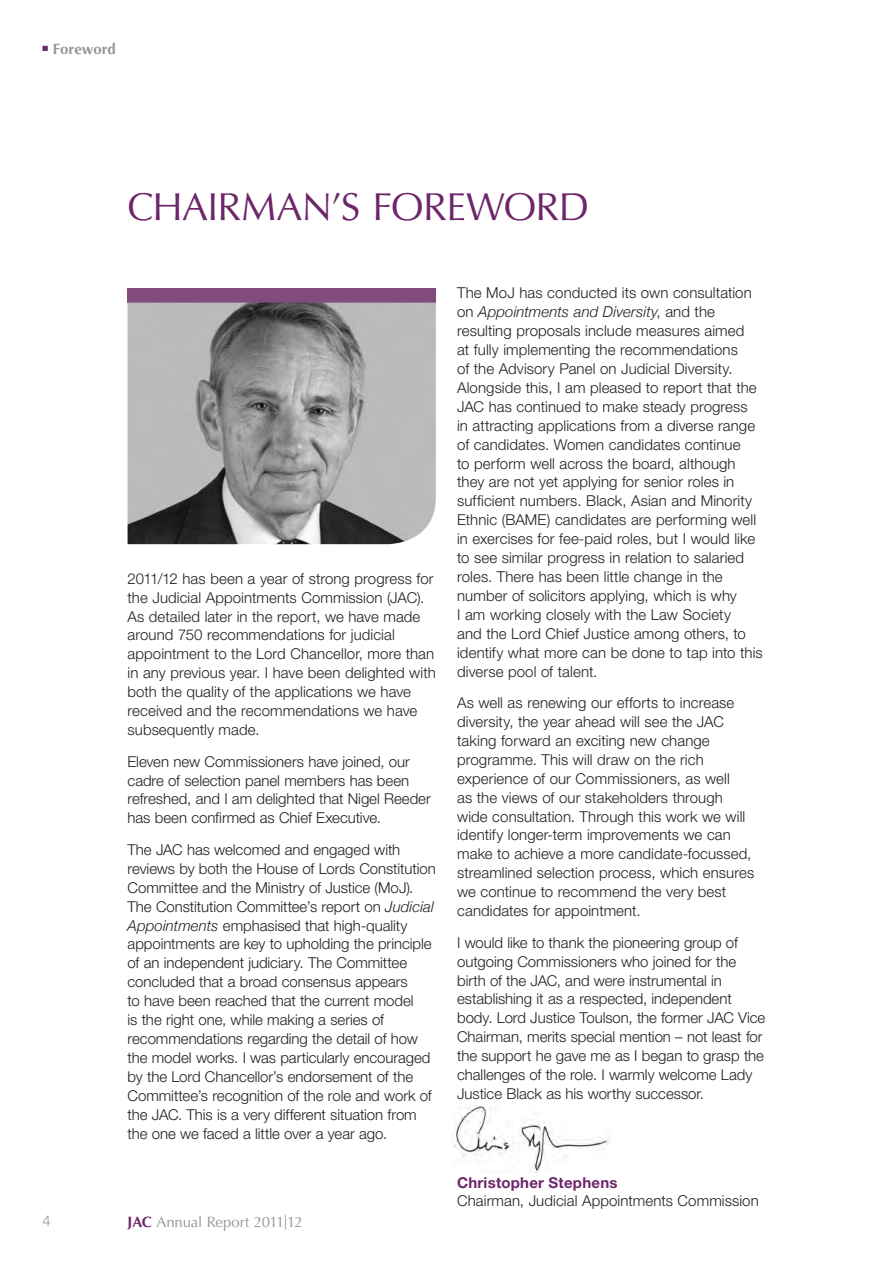
<style>
.page{position:relative;width:893px;height:1263px;background:#fff}
.page>*{position:absolute;margin:0;border:0;box-sizing:border-box;transform-origin:0 0}
.Chapter_head{font:39px "Optima LT Std";letter-spacing:-.015em;color:#6c2669}
.BODY_COPY{font:300 15px/18.9px "Helvetica Neue LT Pro";color:#231f20}
.ACCOUNT_copy{font:300 15px "Helvetica Neue LT Pro";letter-spacing:.005em;color:#231f20}
.t1{font:15px "Optima LT Std";letter-spacing:-.015em;color:#939598}
.ACCOUNT_copy-2{font:700 15px "Helvetica Neue LT Pro";letter-spacing:.015em;color:#6c2669}
.t2{font:700 15px "Optima LT Std";color:#939598}
.t3{font:300 15px "Helvetica Neue LT Pro";color:#939598}
.s1{color:#6c2669}
.s2{font-family:"Helvetica Neue";font-style:italic}
.s3{font-weight:700;color:#6c2669}
</style>
<div class="page">
<div style="left:128px;top:288px;width:308px;height:15px;background:#814b7e"></div>
<img style="left:128px;top:303px;width:308px;height:241px">
<img style="left:453px;top:1105px;width:157px;height:67px">
<p class="t2" style="left:43px;top:40px;width:75px"><span class="s1">■</span> Foreword</p>
<p class="Chapter_head" style="left:128px;top:184px;width:463px">CHAIRMAN’S FOREWORD</p>
<p class="BODY_COPY" style="left:128px;top:569px;width:310px">2011/12 has been a year of strong progress for the Judicial Appointments Commission (JAC).<br>As detailed later in the report, we have made around 750 recommendations for judicial appointment to the Lord Chancellor, more than in any previous year. I have been delighted with both the quality of the applications we have received and the recommendations we have subsequently made.</p>
<p class="BODY_COPY" style="left:128px;top:751px;width:305px">Eleven new Commissioners have joined, our cadre of selection panel members has been refreshed, and I am delighted that Nigel Reeder has been confirmed as Chief Executive.</p>
<p class="BODY_COPY" style="left:128px;top:840px;width:310px">The JAC has welcomed and engaged with reviews by both the House of Lords Constitution Committee and the Ministry of Justice (MoJ).<br>The Constitution Committee’s report on <span class="s2">Judicial</span></p>
<p class="BODY_COPY" style="left:128px;top:915px;width:306px"><span class="s2">Appointments</span> emphasised that high-quality appointments are key to upholding the principle of an independent judiciary. The Committee concluded that a broad consensus appears<br>to have been reached that the current model<br>is the right one, while making a series of recommendations regarding the detail of how the model works. I was particularly encouraged by the Lord Chancellor’s endorsement of the Committee’s recognition of the role and work of the JAC. This is a very different situation from the one we faced a little over a year ago.</p>
<p class="BODY_COPY" style="left:457px;top:283px;width:307px">The MoJ has conducted its own consultation on <span class="s2">Appointments and Diversity</span>, and the resulting proposals include measures aimed<br>at fully implementing the recommendations<br>of the Advisory Panel on Judicial Diversity.<br>Alongside this, I am pleased to report that the JAC has continued to make steady progress<br>in attracting applications from a diverse range of candidates. Women candidates continue<br>to perform well across the board, although they are not yet applying for senior roles in sufficient numbers. Black, Asian and Minority Ethnic (BAME) candidates are performing well in exercises for fee-paid roles, but I would like to see similar progress in relation to salaried roles. There has been little change in the number of solicitors applying, which is why<br>I am working closely with the Law Society<br>and the Lord Chief Justice among others, to identify what more can be done to tap into this diverse pool of talent.</p>
<p class="BODY_COPY" style="left:457px;top:693px;width:299px">As well as renewing our efforts to increase diversity, the year ahead will see the JAC taking forward an exciting new change programme. This will draw on the rich experience of our Commissioners, as well<br>as the views of our stakeholders through wide consultation. Through this work we will identify longer-term improvements we can make to achieve a more candidate-focussed, streamlined selection process, which ensures we continue to recommend the very best candidates for appointment.</p>
<p class="BODY_COPY" style="left:457px;top:933px;width:310px">I would like to thank the pioneering group of outgoing Commissioners who joined for the birth of the JAC, and were instrumental in establishing it as a respected, independent body. Lord Justice Toulson, the former JAC Vice Chairman, merits special mention – not least for the support he gave me as I began to grasp the challenges of the role. I warmly welcome Lady Justice Black as his worthy successor.</p>
<p class="ACCOUNT_copy-2" style="left:457px;top:1173px;width:162px">Christopher Stephens</p>
<p class="ACCOUNT_copy" style="left:457px;top:1191px;width:303px">Chairman, Judicial Appointments Commission</p>
<p class="t3" style="left:43px;top:1212px;width:10px">4</p>
<p class="t1" style="left:128px;top:1213px;width:177px"><span class="s3">JAC</span> Annual Report 2011|12</p>
</div>
